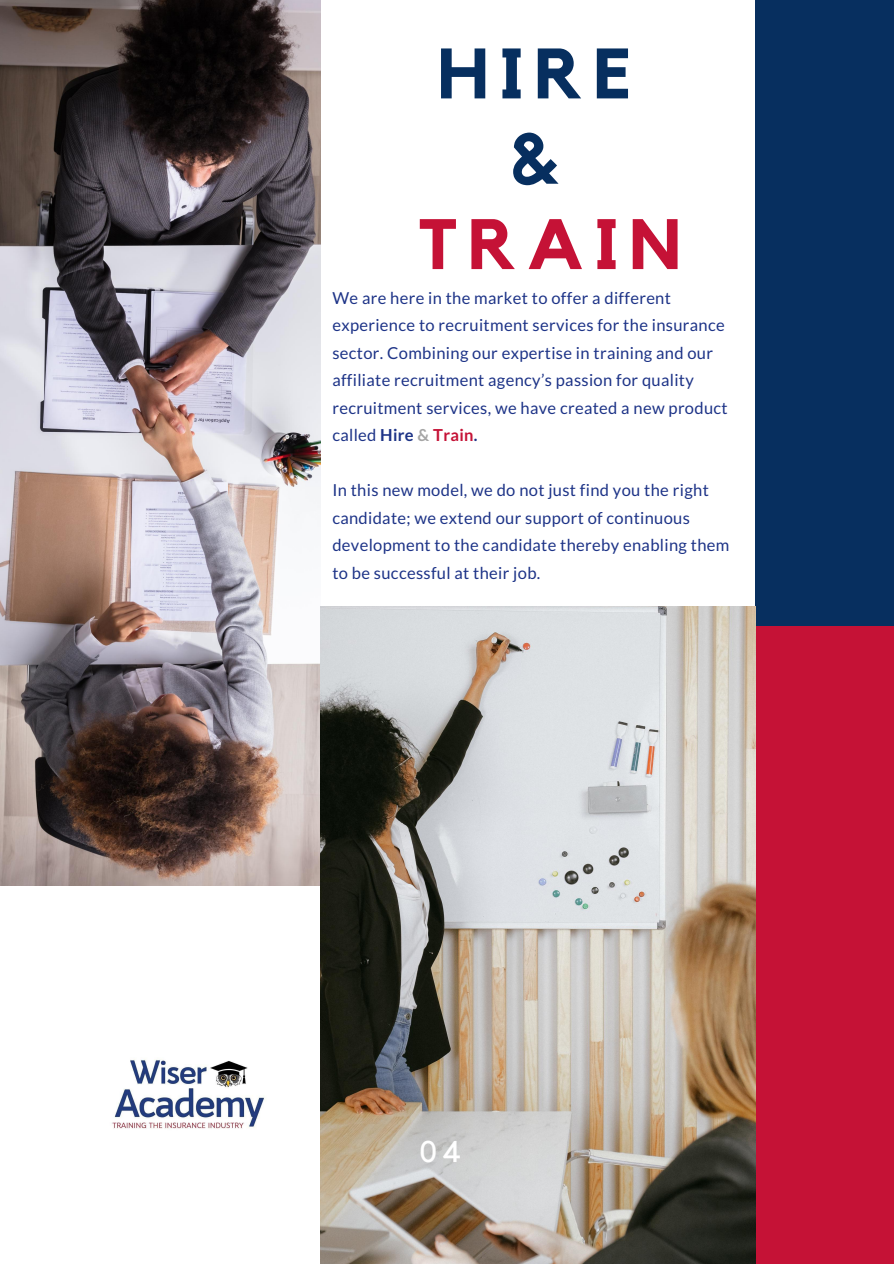
<style>
.page{position:relative;width:894px;height:1264px;background:#fff}
.page>*{position:absolute;margin:0;border:0;box-sizing:border-box;transform-origin:0 0}
.t1{font:700 70.35px/85.3px "Kollektif";color:#072f5f;text-align:center}
.t2{font:700 70.35px "Kollektif";letter-spacing:.15em;color:#c51236}
.t3{font:29.85px "Kollektif";color:#fff}
.t4{font:16.5px/27.5px "Lato";letter-spacing:.02em;color:#1d3387}
.s1{font-weight:700}
.s2{font-weight:700;color:#a6a6a6}
.s3{font-weight:700;color:#c51236}
</style>
<div class="page">
<div style="left:755px;top:0;width:138px;height:629px;background:#072f5f"></div>
<div style="left:755px;top:626px;width:138px;height:637px;background:#c51236"></div>
<img style="left:0;top:0;width:320px;height:885px">
<img style="left:320px;top:606px;width:435px;height:657px">
<img style="left:112px;top:1059px;width:152px;height:70px">
<h1 class="t1" style="left:437px;top:34px;width:195px">HIRE &amp;</h1>
<h1 class="t2" style="left:418px;top:212px;width:264px">TRAIN</h1>
<p class="t4" style="left:332px;top:284px;width:397px">We are here in the market to offer a different experience to recruitment services for the insurance sector. Combining our expertise in training and our affiliate recruitment agency’s passion for quality recruitment services, we have created a new product called <span class="s1">Hire</span> <span class="s2">&amp;</span> <span class="s3">Train</span><span class="s1">.</span></p>
<p class="t4" style="left:332px;top:476px;width:398px">In this new model, we do not just find you the right candidate; we extend our support of continuous development to the candidate thereby enabling them to be successful at their job.</p>
<h2 class="t3" style="left:420px;top:1138px;width:42px">04</h2>
</div>
